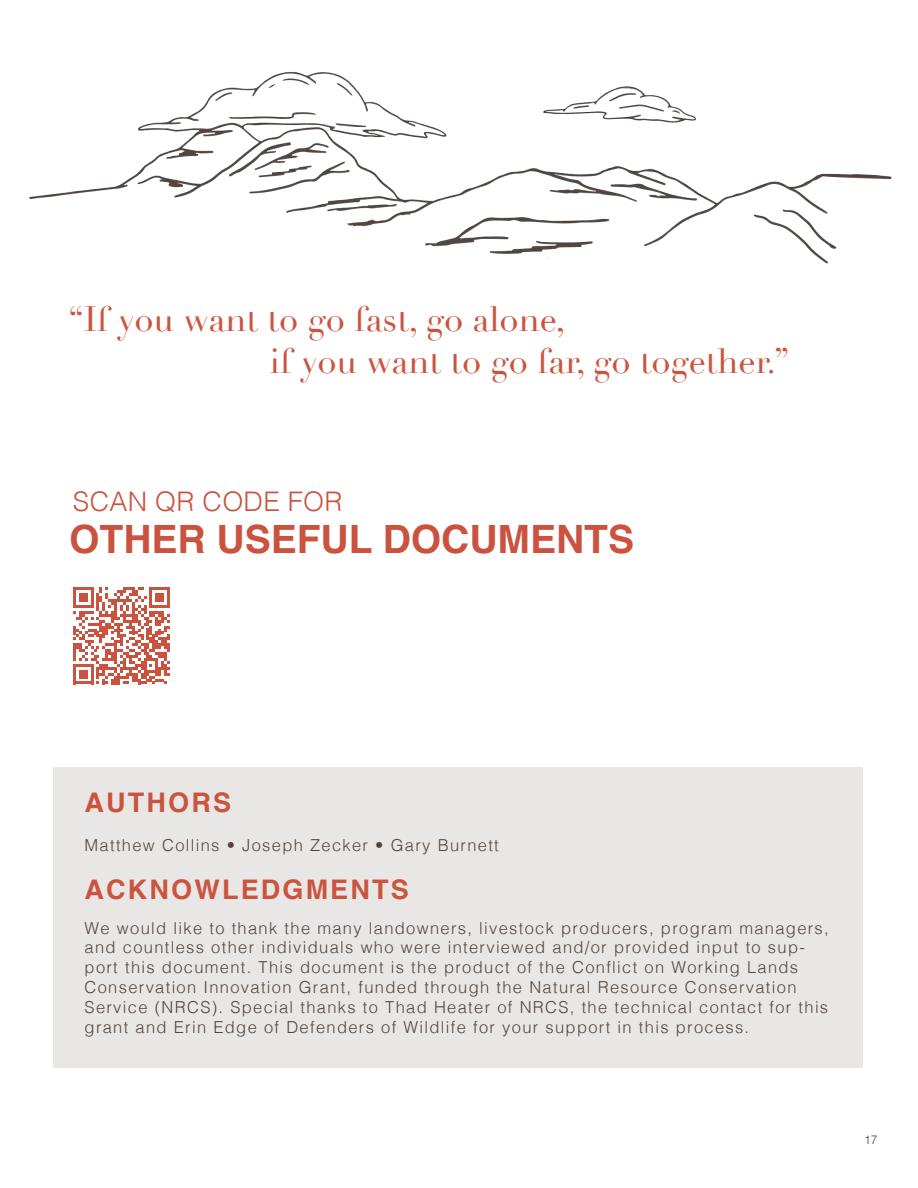
<style>
.page{position:relative;width:918px;height:1188px;background:#fff}
.page>*{position:absolute;margin:0;border:0;box-sizing:border-box;transform-origin:0 0}
.t1{font:700 39px "Helvetica";color:#cb523e}
.t2{font:34.5px/41.4px "Didot";color:#cc543f}
.t3{font:700 27px "Helvetica";letter-spacing:.08em;color:#cc543f}
.t4{font:300 27px "Helvetica";letter-spacing:.01em;color:#cb523e}
.t5{font:300 16.5px/19.8px "Helvetica";letter-spacing:.08em;color:#53453c}
.t6{font:300 12px "Helvetica";color:#53453c}
</style>
<div class="page">
<div style="left:53px;top:767px;width:810px;height:300px;background:#e8e7e5"></div>
<img style="left:29px;top:72px;width:863px;height:192px">
<svg style="left:73px;top:587px;width:97px;height:97px"></svg>
<p class="t2" style="left:270px;top:299px;width:521px;text-indent:-201px">“If you want to go fast, go alone,<br>if you want to go far, go together.”</p>
<p class="t4" style="left:73px;top:479px;width:271px">SCAN QR CODE FOR</p>
<p class="t1" style="left:69px;top:516px;width:566px">OTHER USEFUL DOCUMENTS</p>
<p class="t3" style="left:85px;top:786px;width:148px">AUTHORS</p>
<p class="t5" style="left:85px;top:834px;width:416px">Matthew Collins • Joseph Zecker • Gary Burnett</p>
<p class="t3" style="left:85px;top:873px;width:326px">ACKNOWLEDGMENTS</p>
<p class="t5" style="left:85px;top:917px;width:746px">We would like to thank the many landowners, livestock producers, program managers, and countless other individuals who were interviewed and/or provided input to sup&shy;port this document. This document is the product of the Conflict on Working Lands Conservation Innovation Grant, funded through the Natural Resource Conservation Service (NRCS). Special thanks to Thad Heater of NRCS, the technical contact for this grant and Erin Edge of Defenders of Wildlife for your support in this process.</p>
<p class="t6" style="left:864px;top:1130px;width:15px">17</p>
</div>
